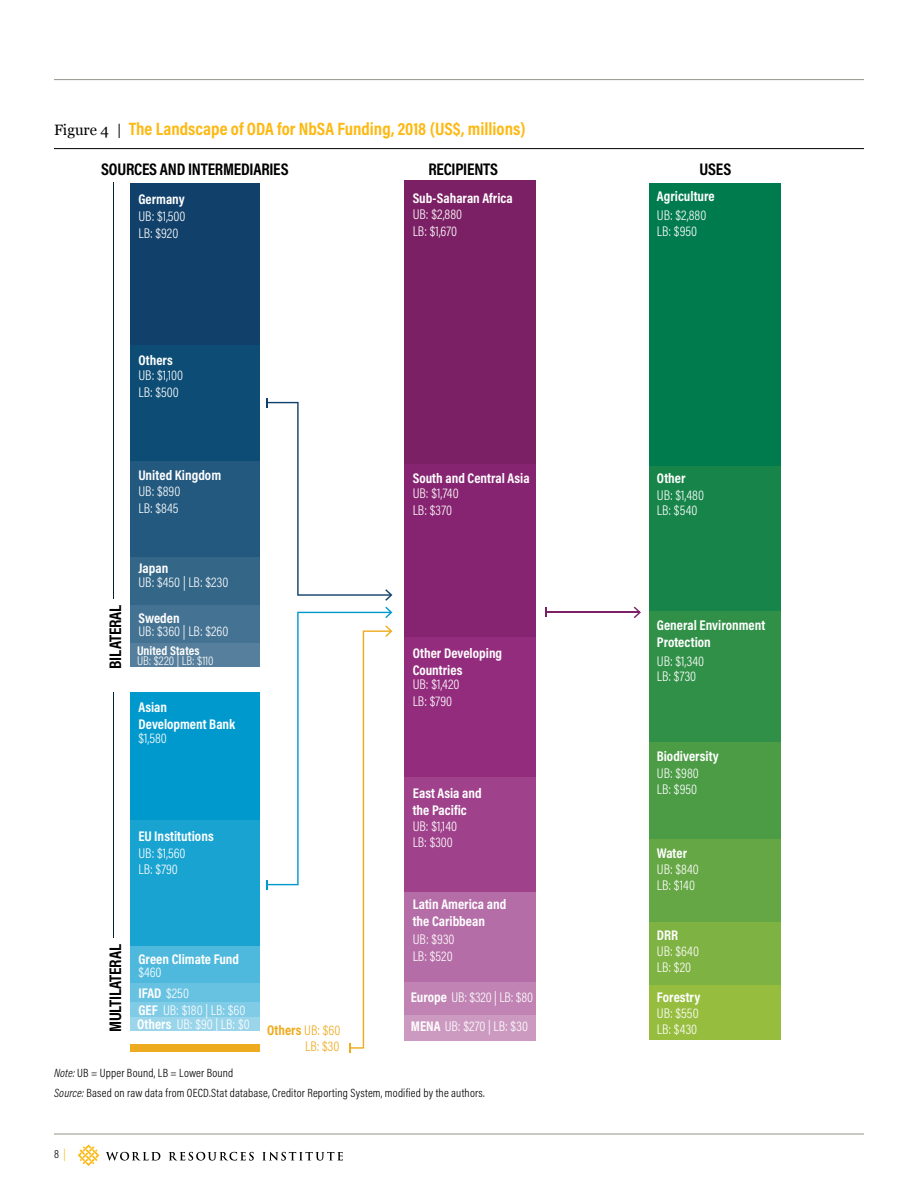
<style>
.page{position:relative;width:918px;height:1188px;background:#fff}
.page>*{position:absolute;margin:0;border:0;box-sizing:border-box;transform-origin:0 0}
.t1{font:700 18px "Acumin Pro Cond";color:#fdb913}
.t2{font:700 16.95px "Acumin Pro Cond";letter-spacing:-.015em;color:#000}
.t3{font:300 14.1px/17px "Acumin Pro Cond";color:#fff}
.t4{font:700 14.1px/17px "Acumin Pro Cond";color:#fff}
.t5{font:300 14.1px/17px "Acumin Pro Cond";color:#efab1f;text-align:right}
.t6{font:300 12.75px "Acumin Pro Cond";color:#fff}
.t7{font:700 12.75px "Acumin Pro Cond";letter-spacing:.005em;color:#fff}
.t8{font:300 12px/20.4px "Acumin Pro Cond";letter-spacing:.015em;color:#000}
.s1{font-family:"Georgia";font-weight:400;font-size:15px;color:#000}
.s2{font-weight:700}
.s3{font-style:italic}
.s4{color:#fdb913}
</style>
<div class="page">
<hr style="left:54px;top:1134px;width:810px;height:1px;background:#94948b">
<svg style="left:78px;top:1144px;width:21px;height:22px"></svg>
<svg style="left:106px;top:1152px;width:54px;height:9px"></svg>
<svg style="left:169px;top:1152px;width:85px;height:9px"></svg>
<svg style="left:262px;top:1152px;width:81px;height:9px"></svg>
<hr style="left:54px;top:79px;width:810px;height:1px;background:#94948b">
<hr style="left:54px;top:148px;width:810px;height:1px;background:#000">
<div style="left:404px;top:890px;width:132px;height:93px;background:#b56da7"></div>
<div style="left:130px;top:643px;width:130px;height:24px;background:#557f9c"></div>
<div style="left:650px;top:466px;width:131px;height:145px;background:#17854a"></div>
<div style="left:650px;top:985px;width:131px;height:55px;background:#97bd3e"></div>
<div style="left:650px;top:611px;width:131px;height:132px;background:#319047"></div>
<div style="left:650px;top:922px;width:131px;height:63px;background:#7eb242"></div>
<div style="left:650px;top:742px;width:131px;height:97px;background:#4b9c45"></div>
<div style="left:650px;top:183px;width:131px;height:283px;background:#007b4e"></div>
<div style="left:404px;top:636px;width:132px;height:142px;background:#942c7e"></div>
<div style="left:404px;top:1014px;width:132px;height:27px;background:#cc9ac1"></div>
<div style="left:404px;top:982px;width:132px;height:33px;background:#c083b4"></div>
<div style="left:404px;top:777px;width:132px;height:114px;background:#9f428b"></div>
<div style="left:404px;top:464px;width:132px;height:173px;background:#872471"></div>
<div style="left:404px;top:180px;width:132px;height:284px;background:#7b2064"></div>
<div style="left:130px;top:344px;width:130px;height:118px;background:#0d4d75"></div>
<div style="left:130px;top:604px;width:130px;height:39px;background:#447293"></div>
<div style="left:130px;top:556px;width:130px;height:48px;background:#346688"></div>
<div style="left:130px;top:461px;width:130px;height:95px;background:#23597e"></div>
<div style="left:130px;top:183px;width:130px;height:161px;background:#11416a"></div>
<div style="left:130px;top:1017px;width:130px;height:13px;background:#9ad5ea"></div>
<div style="left:130px;top:1044px;width:130px;height:8px;background:#efab1f"></div>
<div style="left:130px;top:1002px;width:130px;height:15px;background:#80cbe6"></div>
<div style="left:130px;top:983px;width:130px;height:19px;background:#67c2e1"></div>
<div style="left:130px;top:945px;width:130px;height:38px;background:#4eb9dd"></div>
<div style="left:130px;top:820px;width:130px;height:125px;background:#19a3d1"></div>
<div style="left:130px;top:692px;width:130px;height:128px;background:#0099cd"></div>
<div style="left:650px;top:839px;width:131px;height:83px;background:#65a744"></div>
<hr style="left:113px;top:183px;width:1px;height:416px;background:#062134">
<hr style="left:113px;top:692px;width:1px;height:246px;background:#062134">
<svg style="left:267px;top:398px;width:125px;height:203px"></svg>
<svg style="left:267px;top:607px;width:125px;height:446px"></svg>
<hr style="left:546px;top:612px;width:93px;height:1px;background:#7b2064">
<svg style="left:545px;top:608px;width:2px;height:9px"></svg>
<svg style="left:634px;top:607px;width:7px;height:11px"></svg>
<p class="t1" style="left:54px;top:117px;width:473px"><span class="s1">Figure 4 |</span> The Landscape of ODA for NbSA Funding, 2018 (US$, millions)</p>
<p class="t2" style="left:101px;top:158px;width:189px">SOURCES AND INTERMEDIARIES</p>
<p class="t2" style="left:428px;top:158px;width:71px">RECIPIENTS</p>
<p class="t2" style="left:700px;top:158px;width:33px">USES</p>
<p class="t4" style="left:413px;top:189px;width:102px">Sub-Saharan Africa</p>
<p class="t4" style="left:657px;top:187px;width:59px">Agriculture</p>
<p class="t4" style="left:138px;top:191px;width:48px">Germany</p>
<p class="t3" style="left:138px;top:208px;width:49px">UB: $1,500<br>LB: $920</p>
<p class="t3" style="left:413px;top:205px;width:51px">UB: $2,880<br>LB: $1,670</p>
<p class="t3" style="left:657px;top:207px;width:51px;line-height:15.6px">UB: $2,880<br>LB: $950</p>
<p class="t4" style="left:138px;top:352px;width:36px">Others</p>
<p class="t3" style="left:138px;top:366px;width:46px">UB: $1,100<br>LB: $500</p>
<p class="t4" style="left:138px;top:466px;width:84px">United Kingdom</p>
<p class="t3" style="left:138px;top:482px;width:44px">UB: $890<br>LB: $845</p>
<p class="t2" style="left:104px;top:669px;width:65px;rotate:-90deg">BILATERAL</p>
<p class="t4" style="left:138px;top:560px;width:31px">Japan</p>
<p class="t3" style="left:138px;top:574px;width:91px">UB: $450 | LB: $230</p>
<p class="t4" style="left:138px;top:609px;width:43px">Sweden</p>
<p class="t3" style="left:138px;top:623px;width:92px">UB: $360 | LB: $260</p>
<p class="t6" style="left:137px;top:653px;width:78px">UB: $220 | LB: $110</p>
<p class="t7" style="left:137px;top:642px;width:64px">United States</p>
<p class="t4" style="left:138px;top:699px;width:98px">Asian<br>Development Bank</p>
<p class="t3" style="left:138px;top:730px;width:30px">$1,580</p>
<p class="t4" style="left:138px;top:827px;width:77px">EU Institutions</p>
<p class="t3" style="left:138px;top:844px;width:49px">UB: $1,560<br>LB: $790</p>
<p class="t2" style="left:104px;top:1032px;width:89px;rotate:-90deg">MULTILATERAL</p>
<p class="t4" style="left:138px;top:950px;width:102px">Green Climate Fund</p>
<p class="t3" style="left:137px;top:977px;width:114px;line-height:30.9px"><span class="s2">IFAD</span> $250<br><span class="s2">Others</span> UB: $90 | LB: $0</p>
<p class="t3" style="left:138px;top:963px;width:25px">$460</p>
<p class="t3" style="left:138px;top:1002px;width:108px"><span class="s2">GEF</span> UB: $180 | LB: $60</p>
<p class="t5" style="left:267px;top:1021px;width:75px"><span class="s2">Others</span> UB: $60<br>LB: $30</p>
<p class="t4" style="left:413px;top:469px;width:118px">South and Central Asia</p>
<p class="t3" style="left:413px;top:485px;width:48px">UB: $1,740<br>LB: $370</p>
<p class="t4" style="left:413px;top:644px;width:91px">Other Developing<br>Countries</p>
<p class="t3" style="left:413px;top:676px;width:48px">UB: $1,420<br>LB: $790</p>
<p class="t4" style="left:413px;top:784px;width:70px">East Asia and the Pacific</p>
<p class="t3" style="left:413px;top:817px;width:46px">UB: $1,140<br>LB: $300</p>
<p class="t4" style="left:413px;top:895px;width:95px">Latin America and the Caribbean</p>
<p class="t3" style="left:413px;top:930px;width:43px">UB: $930<br>LB: $520</p>
<p class="t3" style="left:411px;top:983px;width:124px;line-height:28.3px"><span class="s2">Europe</span> UB: $320 | LB: $80<br><span class="s2">MENA</span> UB: $270 | LB: $30</p>
<p class="t8" style="left:54px;top:1062px;width:432px"><span class="s3">Note:</span> UB = Upper Bound, LB = Lower Bound<br><span class="s3">Source:</span> Based on raw data from OECD.Stat database, Creditor Reporting System, modified by the authors.</p>
<p class="t8" style="left:54px;top:1144px;width:13px">8 <span class="s4">|</span></p>
<p class="t4" style="left:657px;top:469px;width:30px">Other</p>
<p class="t3" style="left:657px;top:487px;width:49px;line-height:15.6px">UB: $1,480<br>LB: $540</p>
<p class="t4" style="left:657px;top:616px;width:110px">General Environment<br>Protection</p>
<p class="t3" style="left:657px;top:653px;width:49px;line-height:15.6px">UB: $1,340<br>LB: $730</p>
<p class="t4" style="left:657px;top:747px;width:64px">Biodiversity</p>
<p class="t3" style="left:657px;top:765px;width:43px;line-height:15.6px">UB: $980<br>LB: $950</p>
<p class="t4" style="left:657px;top:844px;width:32px">Water</p>
<p class="t3" style="left:657px;top:862px;width:44px;line-height:15.6px">UB: $840<br>LB: $140</p>
<p class="t4" style="left:657px;top:926px;width:23px">DRR</p>
<p class="t3" style="left:657px;top:943px;width:44px;line-height:15.6px">UB: $640<br>LB: $20</p>
<p class="t3" style="left:657px;top:1005px;width:43px;line-height:15.6px">UB: $550<br>LB: $430</p>
<p class="t4" style="left:657px;top:989px;width:45px">Forestry</p>
</div>
